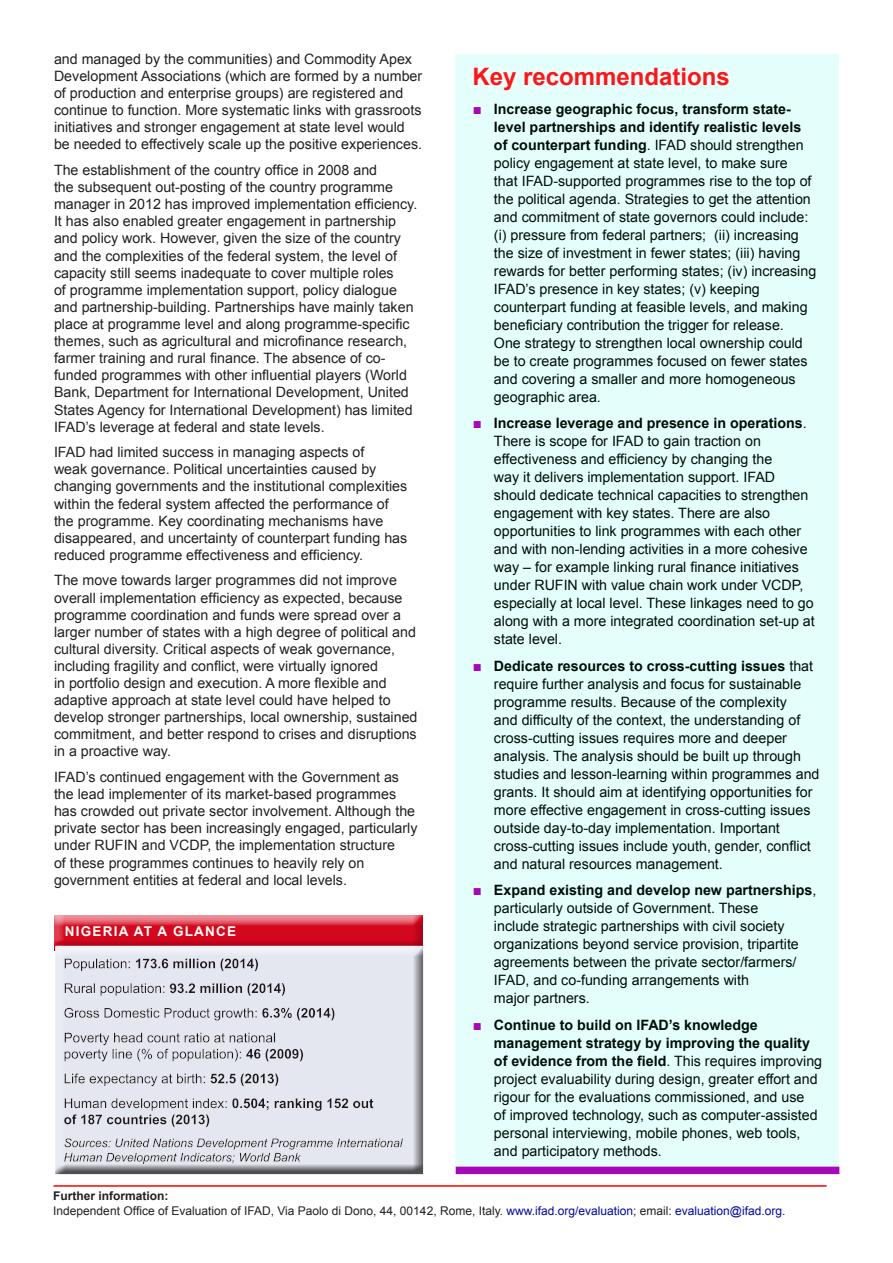
<style>
.page{position:relative;width:893px;height:1263px;background:#fff}
.page>*{position:absolute;margin:0;border:0;box-sizing:border-box;transform-origin:0 0}
.t1{font:700 24px "Arial";color:#fa171b}
.t2{font:14.25px/18px "Arial";color:#000d07}
.t3{font:14.25px/17.1px "Arial";color:#231f20}
.t4{font:700 13.5px "Arial";letter-spacing:.09em;color:#fbfdf6}
.t5{font:12px "Arial";color:#231f20}
.t6{font:700 12px "Arial";color:#231f20}
.s1{font-size:15px;color:#a608b9}
.s2{font-weight:700}
.s3{color:#000a9d}
</style>
<div class="page">
<div style="left:456px;top:54px;width:383px;height:1114px;background:#e4fffb"></div>
<hr style="left:53px;top:1185px;width:774px;height:2px;background:#fd0000">
<div style="left:456px;top:1166px;width:383px;height:8px;background:#a608b9"></div>
<div style="left:45px;top:915px;width:380px;height:46px;background:#a608b9;opacity:.75"></div>
<div style="left:53px;top:945px;width:372px;height:229px;background:#231f20;opacity:.75"></div>
<p class="t3" style="left:54px;top:51px;width:370px">and managed by the communities) and Commodity Apex Development Associations (which are formed by a number of production and enterprise groups) are registered and continue to function. More systematic links with grassroots initiatives and stronger engagement at state level would be needed to effectively scale up the positive experiences.</p>
<p class="t3" style="left:54px;top:162px;width:365px">The establishment of the country office in 2008 and<br>the subsequent out-posting of the country programme manager in 2012 has improved implementation efficiency.<br>It has also enabled greater engagement in partnership and policy work. However, given the size of the country and the complexities of the federal system, the level of capacity still seems inadequate to cover multiple roles<br>of programme implementation support, policy dialogue and partnership-building. Partnerships have mainly taken place at programme level and along programme-specific themes, such as agricultural and microfinance research, farmer training and rural finance. The absence of co&shy;funded programmes with other influential players (World Bank, Department for International Development, United States Agency for International Development) has limited IFAD’s leverage at federal and state levels.</p>
<p class="t3" style="left:54px;top:444px;width:355px">IFAD had limited success in managing aspects of<br>weak governance. Political uncertainties caused by changing governments and the institutional complexities within the federal system affected the performance of the programme. Key coordinating mechanisms have disappeared, and uncertainty of counterpart funding has reduced programme effectiveness and efficiency.</p>
<p class="t3" style="left:54px;top:572px;width:365px">The move towards larger programmes did not improve overall implementation efficiency as expected, because programme coordination and funds were spread over a larger number of states with a high degree of political and cultural diversity. Critical aspects of weak governance, including fragility and conflict, were virtually ignored<br>in portfolio design and execution. A more flexible and adaptive approach at state level could have helped to develop stronger partnerships, local ownership, sustained commitment, and better respond to crises and disruptions in a proactive way.</p>
<p class="t3" style="left:54px;top:769px;width:365px">IFAD’s continued engagement with the Government as the lead implementer of its market-based programmes has crowded out private sector involvement. Although the private sector has been increasingly engaged, particularly under RUFIN and VCDP, the implementation structure<br>of these programmes continues to heavily rely on government entities at federal and local levels.</p>
<p class="t4" style="left:65px;top:922px;width:173px">NIGERIA AT A GLANCE</p>
<p class="t1" style="left:473px;top:61px;width:259px">Key recommendations</p>
<p class="t2" style="left:494px;top:100px;width:324px;text-indent:-21px"><span class="s1">■</span> <span class="s2">Increase geographic focus, transform state&shy;level partnerships and identify realistic levels of counterpart funding</span>. IFAD should strengthen policy engagement at state level, to make sure<br>that IFAD-supported programmes rise to the top of the political agenda. Strategies to get the attention and commitment of state governors could include: (i) pressure from federal partners; (ii) increasing the size of investment in fewer states; (iii) having rewards for better performing states; (iv) increasing IFAD’s presence in key states; (v) keeping counterpart funding at feasible levels, and making beneficiary contribution the trigger for release.<br>One strategy to strengthen local ownership could be to create programmes focused on fewer states and covering a smaller and more homogeneous geographic area.</p>
<p class="t2" style="left:494px;top:414px;width:322px;text-indent:-21px"><span class="s1">■</span> <span class="s2">Increase leverage and presence in operations</span>.<br>There is scope for IFAD to gain traction on effectiveness and efficiency by changing the<br>way it delivers implementation support. IFAD should dedicate technical capacities to strengthen engagement with key states. There are also opportunities to link programmes with each other and with non-lending activities in a more cohesive way – for example linking rural finance initiatives under RUFIN with value chain work under VCDP, especially at local level. These linkages need to go along with a more integrated coordination set-up at state level.</p>
<p class="t2" style="left:494px;top:657px;width:327px;text-indent:-21px"><span class="s1">■</span> <span class="s2">Dedicate resources to cross-cutting issues</span> that require further analysis and focus for sustainable programme results. Because of the complexity<br>and difficulty of the context, the understanding of cross-cutting issues requires more and deeper analysis. The analysis should be built up through studies and lesson-learning within programmes and grants. It should aim at identifying opportunities for more effective engagement in cross-cutting issues outside day-to-day implementation. Important cross-cutting issues include youth, gender, conflict and natural resources management.</p>
<p class="t2" style="left:494px;top:881px;width:324px;text-indent:-21px"><span class="s1">■</span> <span class="s2">Expand existing and develop new partnerships</span>, particularly outside of Government. These<br>include strategic partnerships with civil society organizations beyond service provision, tripartite agreements between the private sector/farmers/ IFAD, and co-funding arrangements with<br>major partners.</p>
<p class="t2" style="left:494px;top:1016px;width:330px;text-indent:-21px"><span class="s1">■</span> <span class="s2">Continue to build on IFAD’s knowledge management strategy by improving the quality of evidence from the field</span>. This requires improving project evaluability during design, greater effort and rigour for the evaluations commissioned, and use<br>of improved technology, such as computer-assisted personal interviewing, mobile phones, web tools, and participatory methods.</p>
<p class="t6" style="left:53px;top:1187px;width:117px">Further information:</p>
<p class="t5" style="left:53px;top:1202px;width:734px">Independent Office of Evaluation of IFAD, Via Paolo di Dono, 44, 00142, Rome, Italy. <span class="s3">www.ifad.org/evaluation</span>; email: <span class="s3">evaluation@ifad.org.</span></p>
</div>
